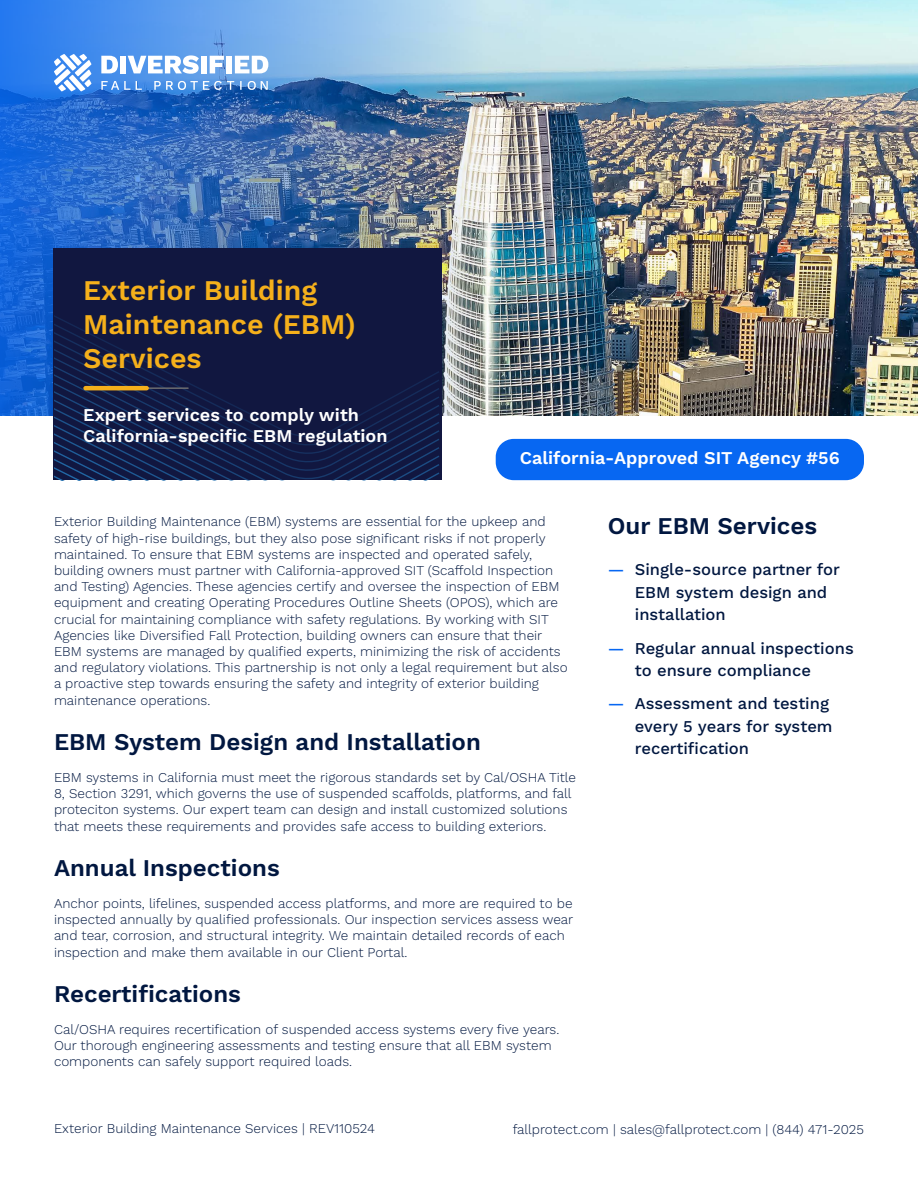
<style>
.page{position:relative;width:918px;height:1188px;background:#fff}
.page>*{position:absolute;margin:0;border:0;box-sizing:border-box;transform-origin:0 0}
.t1{font:600 28.5px/34.2px "Work Sans";color:#f5b01b}
.t2{font:600 24px "Work Sans";color:#011740}
.t3{font:600 18px/21.6px "Work Sans";color:#fff}
.t4{font:500 16.5px/22.5px "Work Sans";color:#011740}
.t5{font:300 13.5px/16.2px "Work Sans";color:#011740}
.s1{color:#0767f2}
</style>
<div class="page">
<img style="left:541px;top:0;width:377px;height:416px">
<img style="left:0;top:0;width:541px;height:416px">
<div style="left:53px;top:248px;width:389px;height:232px;background:#111740"></div>
<div style="left:121px;top:56px;width:5px;height:17px;background:#fff"></div>
<svg style="left:128px;top:55px;width:71px;height:19px"></svg>
<div style="left:201px;top:56px;width:5px;height:17px;background:#fff"></div>
<svg style="left:210px;top:56px;width:14px;height:17px"></svg>
<div style="left:226px;top:56px;width:6px;height:17px;background:#fff"></div>
<svg style="left:235px;top:56px;width:33px;height:17px"></svg>
<svg style="left:101px;top:81px;width:29px;height:9px"></svg>
<svg style="left:136px;top:81px;width:6px;height:9px"></svg>
<svg style="left:154px;top:81px;width:80px;height:9px"></svg>
<svg style="left:240px;top:81px;width:28px;height:9px"></svg>
<svg style="left:54px;top:54px;width:37px;height:37px"></svg>
<svg style="left:101px;top:56px;width:17px;height:17px"></svg>
<svg style="left:54px;top:471px;width:385px;height:8px"></svg>
<svg style="left:54px;top:462px;width:385px;height:9px"></svg>
<svg style="left:54px;top:454px;width:385px;height:8px"></svg>
<svg style="left:54px;top:445px;width:385px;height:9px"></svg>
<svg style="left:54px;top:437px;width:385px;height:8px"></svg>
<svg style="left:54px;top:315px;width:385px;height:122px"></svg>
<hr style="left:85px;top:387px;width:103px;height:2px;background:#6b6c6f">
<hr style="left:86px;top:386px;width:61px;height:4px;background:#f5b01b">
<div style="left:496px;top:439px;width:368px;height:41px;background:#0767f2;border-radius:18px"></div>
<h1 class="t1" style="left:83px;top:275px;width:274px">Exterior Building<br>Maintenance (EBM)<br>Services</h1>
<h3 class="t3" style="left:83px;top:405px;width:306px">Expert services to comply with<br>California-specific EBM regulation</h3>
<h3 class="t3" style="left:520px;top:448px;width:322px">California-Approved SIT Agency #56</h3>
<p class="t5" style="left:54px;top:514px;width:515px">Exterior Building Maintenance (EBM) systems are essential for the upkeep and safety of high-rise buildings, but they also pose significant risks if not properly maintained. To ensure that EBM systems are inspected and operated safely, building owners must partner with California-approved SIT (Scaffold Inspection and Testing) Agencies. These agencies certify and oversee the inspection of EBM equipment and creating Operating Procedures Outline Sheets (OPOS), which are crucial for maintaining compliance with safety regulations. By working with SIT Agencies like Diversified Fall Protection, building owners can ensure that their EBM systems are managed by qualified experts, minimizing the risk of accidents and regulatory violations. This partnership is not only a legal requirement but also a proactive step towards ensuring the safety and integrity of exterior building maintenance operations.</p>
<h2 class="t2" style="left:54px;top:728px;width:428px">EBM System Design and Installation</h2>
<p class="t5" style="left:54px;top:770px;width:524px">EBM systems in California must meet the rigorous standards set by Cal/OSHA Title 8, Section 3291, which governs the use of suspended scaffolds, platforms, and fall proteciton systems. Our expert team can design and install customized solutions that meets these requirements and provides safe access to building exteriors.</p>
<h2 class="t2" style="left:54px;top:854px;width:227px">Annual Inspections</h2>
<p class="t5" style="left:54px;top:896px;width:521px">Anchor points, lifelines, suspended access platforms, and more are required to be inspected annually by qualified professionals. Our inspection services assess wear and tear, corrosion, and structural integrity. We maintain detailed records of each inspection and make them available in our Client Portal.</p>
<h2 class="t2" style="left:54px;top:980px;width:189px">Recertifications</h2>
<p class="t5" style="left:54px;top:1022px;width:507px">Cal/OSHA requires recertification of suspended access systems every five years.<br>Our thorough engineering assessments and testing ensure that all EBM system components can safely support required loads.</p>
<h2 class="t2" style="left:608px;top:512px;width:211px">Our EBM Services</h2>
<p class="t4" style="left:635px;top:559px;width:207px;text-indent:-27px"><span class="s1">—</span> Single-source partner for<br>EBM system design and installation</p>
<p class="t4" style="left:635px;top:637px;width:220px;text-indent:-27px"><span class="s1">—</span> Regular annual inspections to ensure compliance</p>
<p class="t4" style="left:635px;top:693px;width:199px;text-indent:-27px"><span class="s1">—</span> Assessment and testing every 5 years for system recertification</p>
<p class="t5" style="left:54px;top:1121px;width:322px">Exterior Building Maintenance Services | REV110524</p>
<p class="t5" style="left:513px;top:1122px;width:353px">fallprotect.com | sales@fallprotect.com | (844) 471-2025</p>
</div>
